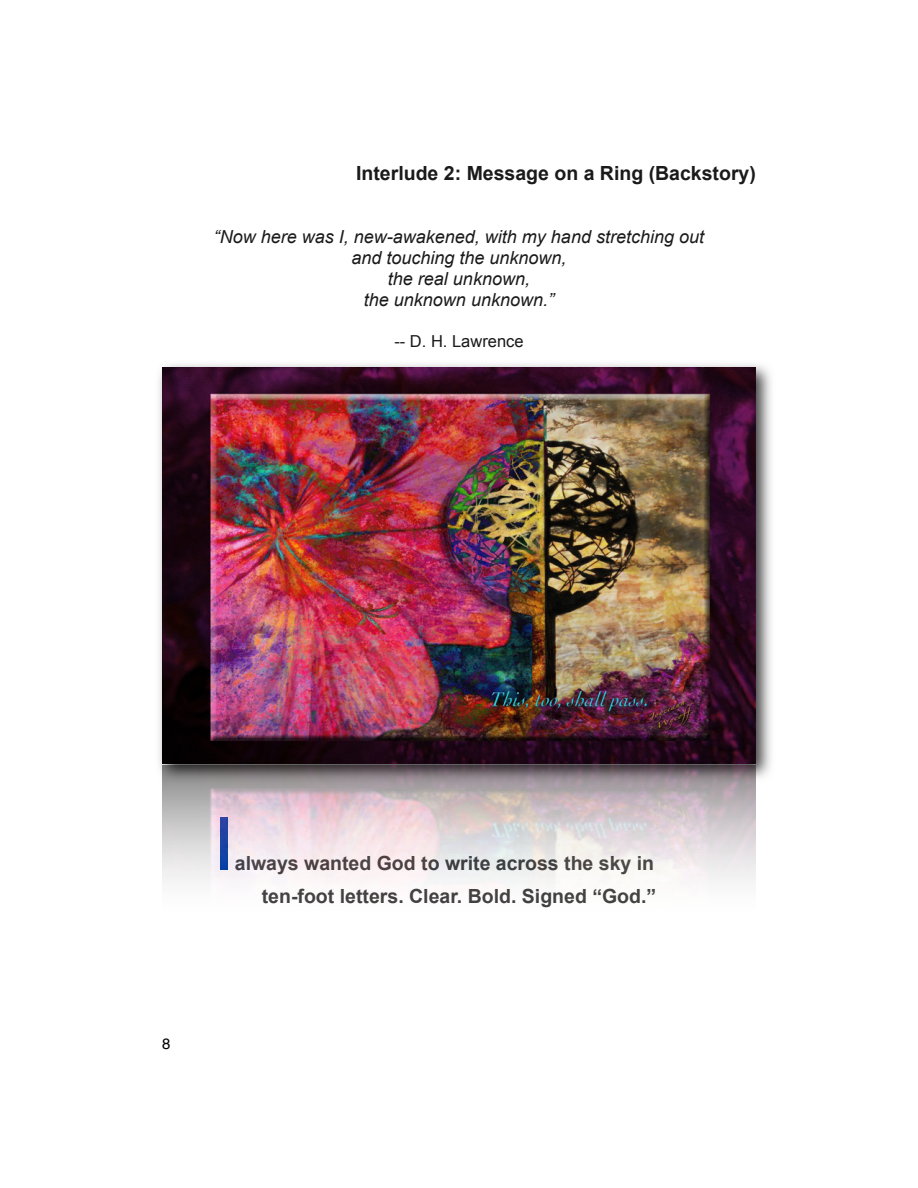
<style>
.page{position:relative;width:918px;height:1188px;background:#fff}
.page>*{position:absolute;margin:0;border:0;box-sizing:border-box;transform-origin:0 0}
.t1{font:72px "Lucida Grande";color:#0042aa}
.t2{font:700 19.5px/33px "Arial";color:#424242;text-align:right}
.t3{font:700 19.5px "Arial";color:#1a1a1a}
.t4{font:italic 18px/21px "Arial";color:#1a1a1a;text-align:center}
.t5{font:16.5px "Arial";color:#1a1a1a}
.t6{font:15px "Helvetica";color:#000}
</style>
<div class="page">
<img style="left:159px;top:364px;width:612px;height:415px">
<img style="left:162px;top:368px;width:594px;height:515px">
<p class="t3" style="left:356px;top:166px;width:401px">Interlude 2: Message on a Ring (Backstory)</p>
<p class="t4" style="left:214px;top:228px;width:492px">“Now here was I, new-awakened, with my hand stretching out and touching the unknown,<br>the real unknown,<br>the unknown unknown.”</p>
<p class="t5" style="left:394px;top:334px;width:131px">-- D. H. Lawrence</p>
<h1 class="t1" style="left:214px;top:814px;width:22px">I</h1>
<p class="t2" style="left:235px;top:848px;width:423px">always wanted God to write across the sky in ten-foot letters. Clear. Bold. Signed “God.”</p>
<p class="t6" style="left:162px;top:1037px;width:10px">8</p>
</div>
